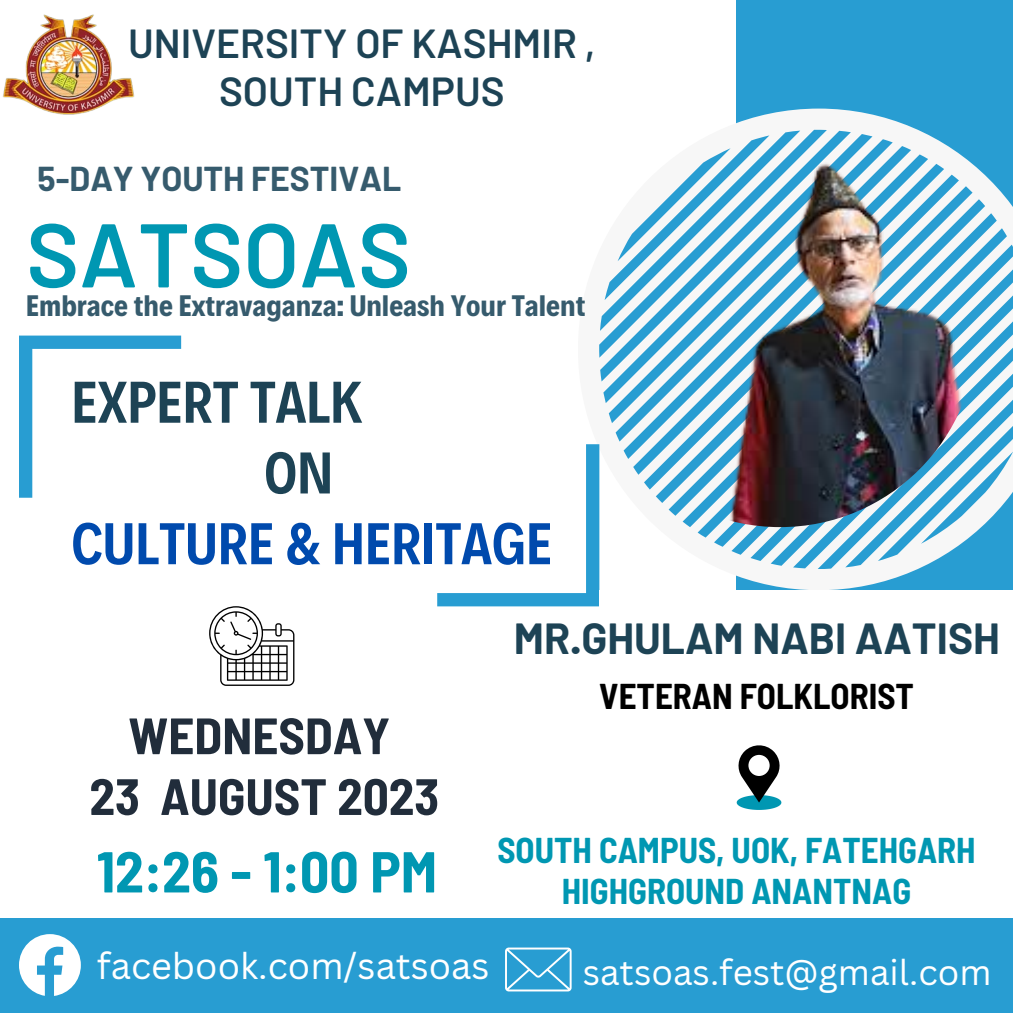
<style>
.page{position:relative;width:1013px;height:1013px;background:#fff}
.page>*{position:absolute;margin:0;border:0;box-sizing:border-box;transform-origin:0 0}
.t1{font:600 90.12px "Barlow";color:#0097b2}
.t2{font:600 59.38px "Decalotype";color:#004aad}
.t3{font:600 59.38px "Decalotype";color:#1d4355}
.t4{font:700 semi-condensed 57.5px "Barlow";color:#0097b2}
.t5{font:700 semi-condensed 51px "Barlow";color:#212d3b}
.t6{font:700 42.5px "Barlow";color:#1d4355}
.t7{font:600 40.5px/47.8px "Barlow";color:#1d4355;text-align:center}
.t8{font:36.25px "Canva Sans";color:#fff}
.t9{font:700 semi-condensed 35px/41.2px "Barlow";color:#0097b2;text-align:center}
.t10{font:35px "Canva Sans";color:#fff}
.t11{font:700 semi-condensed 35px "Barlow";color:#000}
.t12{font:700 33.75px "Barlow";color:#365b6d}
.t13{font:700 30px "Decalotype";color:#365b6d}
</style>
<div class="page">
<div style="left:736px;top:0;width:276px;height:1012px;background:#289dd2"></div>
<svg style="left:599px;top:109px;width:319px;height:481px;fill:#f7f7f7"></svg>
<svg style="left:599px;top:130px;width:413px;height:439px;fill:#f7f7f7"></svg>
<img style="left:583px;top:133px;width:394px;height:394px;border-radius:50%">
<svg style="left:19px;top:335px;width:162px;height:162px"></svg>
<svg style="left:437px;top:444px;width:162px;height:162px"></svg>
<img style="left:2px;top:14px;width:133px;height:101px">
<div style="left:599px;top:590px;width:413px;height:422px;background:#fff"></div>
<div style="left:0;top:918px;width:1012px;height:94px;background:#289dd2"></div>
<svg style="left:736px;top:745px;width:45px;height:65px"></svg>
<svg style="left:209px;top:606px;width:85px;height:80px"></svg>
<svg style="left:19px;top:934px;width:62px;height:61px"></svg>
<svg style="left:505px;top:947px;width:66px;height:44px"></svg>
<p class="t7" style="left:128px;top:18px;width:469px">UNIVERSITY OF KASHMIR ,<br>SOUTH CAMPUS</p>
<p class="t12" style="left:37px;top:157px;width:365px">5-DAY YOUTH FESTIVAL</p>
<p class="t1" style="left:26px;top:197px;width:386px">SATSOAS</p>
<p class="t13" style="left:26px;top:286px;width:560px">Embrace the Extravaganza: Unleash Your Talent</p>
<p class="t3" style="left:71px;top:363px;width:293px">EXPERT TALK</p>
<p class="t3" style="left:264px;top:433px;width:70px">ON</p>
<p class="t2" style="left:71px;top:504px;width:482px">CULTURE &amp; HERITAGE</p>
<p class="t5" style="left:128px;top:703px;width:263px">WEDNESDAY</p>
<p class="t5" style="left:89px;top:764px;width:351px">23 AUGUST 2023</p>
<p class="t4" style="left:97px;top:835px;width:342px">12:26 - 1:00 PM</p>
<p class="t6" style="left:514px;top:611px;width:487px">MR.GHULAM NABI AATISH</p>
<p class="t11" style="left:599px;top:674px;width:316px">VETERAN FOLKLORIST</p>
<p class="t9" style="left:497px;top:828px;width:479px">SOUTH CAMPUS, UOK, FATEHGARH<br>HIGHGROUND ANANTNAG</p>
<p class="t8" style="left:97px;top:940px;width:394px">facebook.com/satsoas</p>
<p class="t10" style="left:582px;top:947px;width:410px">satsoas.fest@gmail.com</p>
</div>
